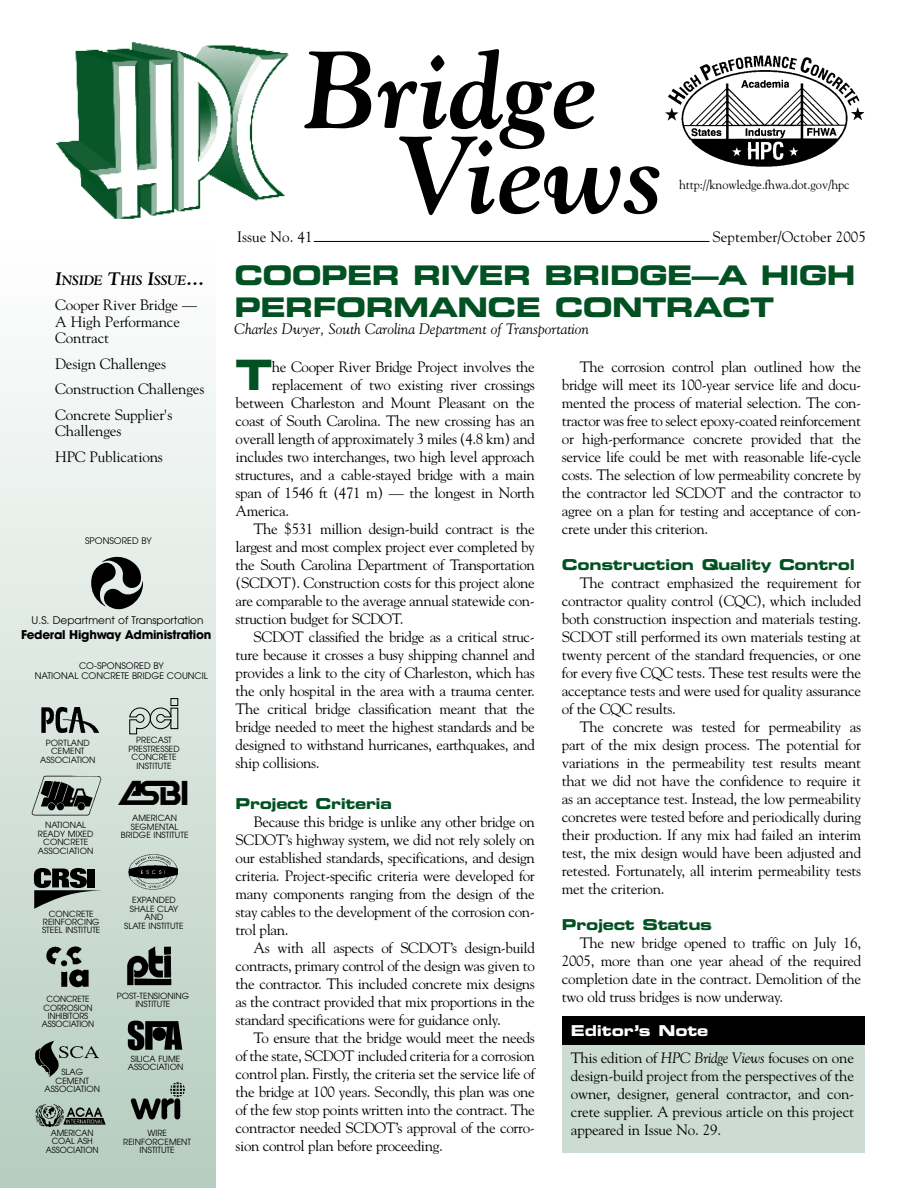
<style>
.page{position:relative;width:918px;height:1188px;background:#fff}
.page>*{position:absolute;margin:0;border:0;box-sizing:border-box;transform-origin:0 0}
.BODY{font:41.85px "Eurostile Bold Extended Two";color:#015123}
.t1{font:34.8px "ASBI Plain";color:#000}
.t2{font:27px/32.4px "Eurostile Bold Extended Two";letter-spacing:-.02em;color:#015123}
.BODY-2{font:15px/18px "Goudy";letter-spacing:-.025em;color:#000;text-align:justify}
.SUB-HEAD{font:15px "Eurostile Bold Extended Two";letter-spacing:-.02em;color:#015123}
.t3{font:italic 15px "Goudy";color:#000}
.BODY-3{font:15px "Goudy";color:#000}
.t4{font:15px "Eurostile Bold Extended Two";letter-spacing:-.01em;color:#fff}
.t5{font:italic 700 13.5px "Goudy";letter-spacing:-.02em;color:#000}
.t6{font:12.75px "Goudy";letter-spacing:-.01em;color:#000}
.t7{font:700 12px "Avant Garde";letter-spacing:-.02em;color:#000}
.t8{font:10.5px "Avant Garde";color:#000}
.t9{font:9px "Avant Garde";color:#000}
.t10{font:8.4px/8.4px "Avant Garde";color:#000;text-align:center}
.s1{font-size:18px}
.s2{font-style:italic}
</style>
<div class="page">
<div style="left:0;top:233px;width:216px;height:955px;background:linear-gradient(to bottom,#fff,#b6cdbf)"></div>
<img style="left:129px;top:855px;width:48px;height:35px">
<svg style="left:34px;top:868px;width:68px;height:41px;background:#6b746f"></svg>
<img style="left:31px;top:776px;width:71px;height:40px">
<img style="left:42px;top:708px;width:57px;height:28px">
<img style="left:126px;top:1081px;width:60px;height:41px">
<img style="left:126px;top:940px;width:48px;height:47px">
<svg style="left:127px;top:1021px;width:55px;height:30px;background:#373d3a"></svg>
<div style="left:170px;top:698px;width:8px;height:8px;border:1px solid #000"></div>
<svg style="left:129px;top:707px;width:50px;height:28px"></svg>
<img style="left:44px;top:945px;width:49px;height:44px">
<img style="left:36px;top:1103px;width:70px;height:24px">
<svg style="left:91px;top:556px;width:54px;height:56px;background:#6d716f"></svg>
<img style="left:31px;top:1034px;width:72px;height:44px">
<img style="left:56px;top:42px;width:233px;height:177px">
<img style="left:665px;top:55px;width:200px;height:112px">
<hr style="left:314px;top:241px;width:396px;height:1px;background:#000">
<div style="left:562px;top:1016px;width:302px;height:30px;background:#000"></div>
<div style="left:562px;top:1045px;width:302px;height:108px;background:#ccdcd3"></div>
<p class="t5" style="left:55px;top:272px;width:150px"><span class="s1">I</span>NSIDE <span class="s1">T</span>HIS <span class="s1">I</span>SSUE<span class="s1">…</span></p>
<p class="BODY-2" style="left:55px;top:297px;width:143px;line-height:16.5px;text-align:left">Cooper River Bridge —<br>A High Performance<br>Contract</p>
<p class="BODY-2" style="left:55px;top:355px;width:112px">Design Challenges</p>
<p class="BODY-2" style="left:55px;top:380px;width:151px">Construction Challenges</p>
<p class="BODY-2" style="left:55px;top:406px;width:119px;line-height:16.5px">Concrete Supplier's<br>Challenges</p>
<p class="BODY-2" style="left:55px;top:448px;width:109px">HPC Publications</p>
<p class="t9" style="left:85px;top:536px;width:68px">SPONSORED BY</p>
<p class="t8" style="left:32px;top:614px;width:173px">U.S. DEPARTMENT OF TRANSPORTATION</p>
<p class="t7" style="left:21px;top:627px;width:192px">Federal Highway Administration</p>
<p class="t9" style="left:79px;top:660px;width:86px">CO-SPONSORED BY</p>
<p class="t9" style="left:35px;top:670px;width:175px">NATIONAL CONCRETE BRIDGE COUNCIL</p>
<p class="t10" style="left:40px;top:739px;width:57px">PORTLAND<br>CEMENT<br>ASSOCIATION</p>
<p class="t10" style="left:38px;top:821px;width:57px">NATIONAL<br>READY MIXED</p>
<p class="t10" style="left:38px;top:838px;width:57px">CONCRETE<br>ASSOCIATION</p>
<p class="t10" style="left:42px;top:909px;width:60px">CONCRETE<br>REINFORCING<br>STEEL INSTITUTE</p>
<p class="t10" style="left:128px;top:736px;width:53px">PRECAST<br>PRESTRESSED<br>CONCRETE<br>INSTITUTE</p>
<p class="t1" style="left:117px;top:770px;width:74px">1</p>
<p class="t10" style="left:121px;top:831px;width:69px">BRIDGE INSTITUTE</p>
<p class="t10" style="left:131px;top:814px;width:49px;text-align:left">AMERICAN<br>SEGMENTAL</p>
<p class="t10" style="left:124px;top:896px;width:61px">EXPANDED<br>SHALE CLAY<br>AND<br>SLATE INSTITUTE</p>
<p class="t10" style="left:47px;top:995px;width:13px">CONCRETE</p>
<p class="t10" style="left:44px;top:1003px;width:13px">CORROSION</p>
<p class="t10" style="left:48px;top:1012px;width:7px">INHIBITORS</p>
<p class="t10" style="left:42px;top:1020px;width:12px">ASSOCIATION</p>
<p class="t10" style="left:61px;top:1068px;width:23px">SLAG</p>
<p class="t10" style="left:45px;top:1076px;width:57px">CEMENT<br>ASSOCIATION</p>
<p class="t10" style="left:51px;top:1129px;width:14px;text-align:left">AMERICAN<br>COAL</p>
<p class="t10" style="left:77px;top:1137px;width:12px">ASH</p>
<p class="t10" style="left:46px;top:1146px;width:12px">ASSOCIATION</p>
<p class="t10" style="left:117px;top:992px;width:74px">POST-TENSIONING<br>INSTITUTE</p>
<p class="t10" style="left:128px;top:1055px;width:57px">SILICA FUME<br>ASSOCIATION</p>
<p class="t10" style="left:123px;top:1129px;width:69px">WIRE<br>REINFORCEMENT<br>INSTITUTE</p>
<p class="t6" style="left:679px;top:176px;width:172px">http://knowledge.fhwa.dot.gov/hpc</p>
<p class="BODY-3" style="left:237px;top:228px;width:77px">Issue No. 41</p>
<p class="BODY-3" style="left:713px;top:228px;width:155px">September/October 2005</p>
<p class="t2" style="left:234px;top:259px;width:623px">COOPER RIVER BRIDGE—A HIGH<br>PERFORMANCE CONTRACT</p>
<p class="t3" style="left:234px;top:320px;width:356px">Charles Dwyer, South Carolina Department of Transportation</p>
<p class="BODY" style="left:236px;top:346px;width:38px">T</p>
<p class="BODY-2" style="left:272px;top:358px;width:264px">he Cooper River Bridge Project involves the</p>
<p class="BODY-2" style="left:272px;top:376px;width:265px">replacement of two existing river crossings</p>
<p class="BODY-2" style="left:236px;top:394px;width:301px">between Charleston and Mount Pleasant on the</p>
<p class="BODY-2" style="left:236px;top:412px;width:301px">coast of South Carolina. The new crossing has an</p>
<p class="BODY-2" style="left:236px;top:430px;width:301px">overall length of approximately 3 miles (4.8 km) and</p>
<p class="BODY-2" style="left:236px;top:448px;width:301px">includes two interchanges, two high level approach</p>
<p class="BODY-2" style="left:236px;top:466px;width:301px">structures, and a cable-stayed bridge with a main</p>
<p class="BODY-2" style="left:236px;top:484px;width:301px">span of 1546 ft (471 m) — the longest in North</p>
<p class="BODY-2" style="left:236px;top:502px;width:55px">America.</p>
<p class="BODY-2" style="left:236px;top:520px;width:301px;text-indent:18px">The $531 million design-build contract is the largest and most complex project ever completed by the South Carolina Department of Transportation (SCDOT). Construction costs for this project alone are comparable to the average annual statewide con&shy;struction budget for SCDOT.</p>
<p class="BODY-2" style="left:236px;top:628px;width:301px;text-indent:18px">SCDOT classified the bridge as a critical struc&shy;ture because it crosses a busy shipping channel and provides a link to the city of Charleston, which has the only hospital in the area with a trauma center.<br>The critical bridge classification meant that the bridge needed to meet the highest standards and be designed to withstand hurricanes, earthquakes, and ship collisions.</p>
<p class="SUB-HEAD" style="left:236px;top:793px;width:158px">Project Criteria</p>
<p class="BODY-2" style="left:236px;top:813px;width:301px;text-indent:18px">Because this bridge is unlike any other bridge on SCDOT’s highway system, we did not rely solely on our established standards, specifications, and design criteria. Project-specific criteria were developed for many components ranging from the design of the stay cables to the development of the corrosion con&shy;trol plan.</p>
<p class="BODY-2" style="left:236px;top:939px;width:301px;text-indent:18px">As with all aspects of SCDOT’s design-build contracts, primary control of the design was given to the contractor. This included concrete mix designs as the contract provided that mix proportions in the standard specifications were for guidance only.</p>
<p class="BODY-2" style="left:236px;top:1029px;width:301px;text-indent:18px">To ensure that the bridge would meet the needs of the state, SCDOT included criteria for a corrosion control plan. Firstly, the criteria set the service life of the bridge at 100 years. Secondly, this plan was one of the few stop points written into the contract. The contractor needed SCDOT’s approval of the corro&shy;sion control plan before proceeding.</p>
<p class="BODY-2" style="left:562px;top:358px;width:301px;text-indent:18px">The corrosion control plan outlined how the bridge will meet its 100-year service life and docu&shy;mented the process of material selection. The con&shy;tractor was free to select epoxy-coated reinforcement or high-performance concrete provided that the service life could be met with reasonable life-cycle costs. The selection of low permeability concrete by the contractor led SCDOT and the contractor to agree on a plan for testing and acceptance of con&shy;crete under this criterion.</p>
<p class="SUB-HEAD" style="left:562px;top:554px;width:295px">Construction Quality Control</p>
<p class="BODY-2" style="left:562px;top:574px;width:301px;text-indent:18px">The contract emphasized the requirement for contractor quality control (CQC), which included both construction inspection and materials testing.<br>SCDOT still performed its own materials testing at twenty percent of the standard frequencies, or one for every five CQC tests. These test results were the acceptance tests and were used for quality assurance of the CQC results.</p>
<p class="BODY-2" style="left:562px;top:718px;width:301px;text-indent:18px">The concrete was tested for permeability as part of the mix design process. The potential for variations in the permeability test results meant that we did not have the confidence to require it as an acceptance test. Instead, the low permeability concretes were tested before and periodically during their production. If any mix had failed an interim test, the mix design would have been adjusted and retested. Fortunately, all interim permeability tests met the criterion.</p>
<p class="SUB-HEAD" style="left:562px;top:914px;width:152px">Project Status</p>
<p class="BODY-2" style="left:562px;top:934px;width:301px;text-indent:18px">The new bridge opened to traffic on July 16, 2005, more than one year ahead of the required completion date in the contract. Demolition of the two old truss bridges is now underway.</p>
<p class="t4" style="left:571px;top:1020px;width:139px">Editor’s Note</p>
<p class="BODY-2" style="left:571px;top:1049px;width:285px">This edition of <span class="s2">HPC Bridge Views</span> focuses on one design-build project from the perspectives of the owner, designer, general contractor, and con&shy;crete supplier. A previous article on this project appeared in Issue No. 29.</p>
</div>
